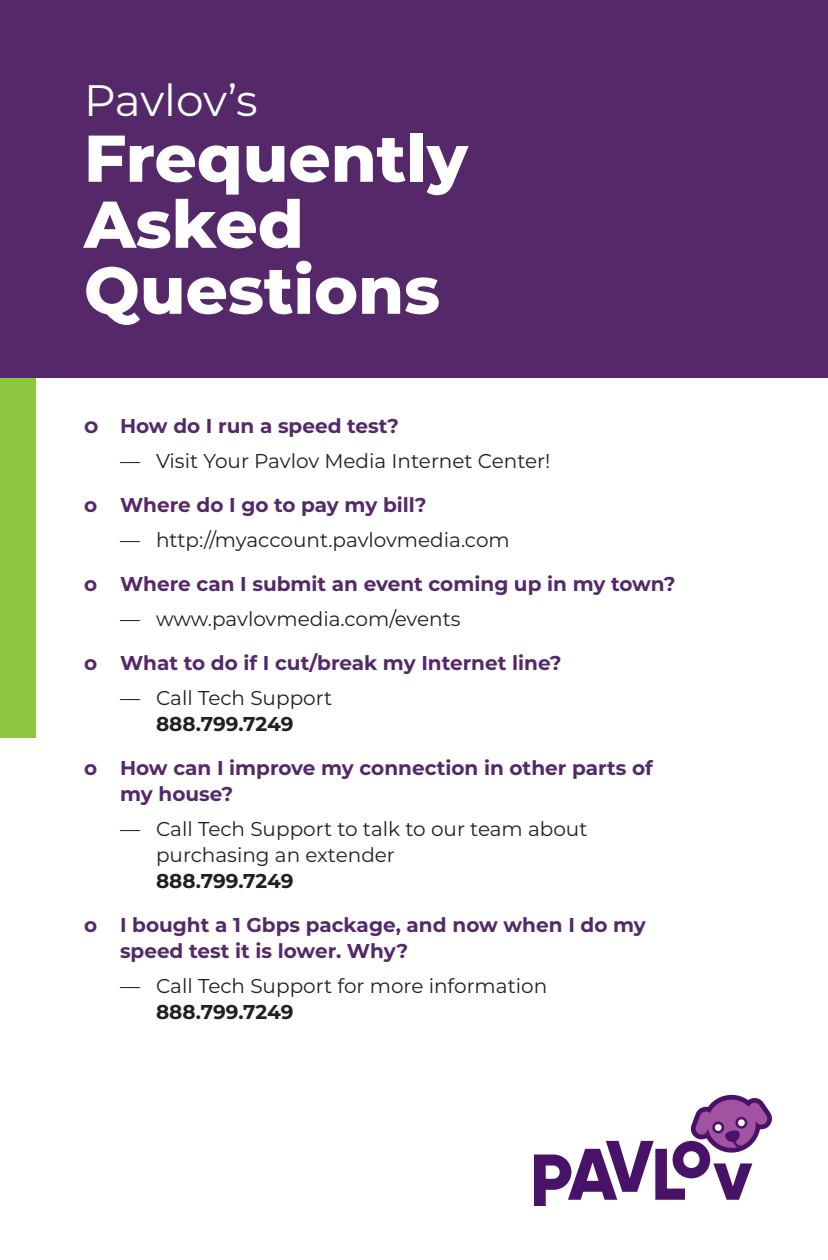
<style>
.page{position:relative;width:828px;height:1260px;background:#fff}
.page>*{position:absolute;margin:0;border:0;box-sizing:border-box;transform-origin:0 0}
.t1{font:800 66px/66px "Montserrat";color:#fff}
.t2{font:44px "Montserrat";letter-spacing:-.01em;color:#fff}
.t3{font:700 20px/26px "Montserrat";color:#542869}
.t4{font:20px/26px "Montserrat";color:#231f20}
.t5{font:700 20px "Montserrat";color:#231f20}
</style>
<div class="page">
<div style="left:0;top:378px;width:36px;height:360px;background:#8bc63e"></div>
<div style="left:0;top:0;width:828px;height:378px;background:#542869"></div>
<svg style="left:534px;top:1095px;width:238px;height:111px"></svg>
<svg style="left:738px;top:1119px;width:7px;height:8px"></svg>
<div style="left:715px;top:1124px;width:7px;height:7px;background:#fff;border-radius:50%"></div>
<h2 class="t2" style="left:84px;top:70px;width:175px">Pavlov’s</h2>
<h1 class="t1" style="left:84px;top:122px;width:385px">Frequently<br>Asked<br>Questions</h1>
<p class="t3" style="left:84px;top:412px;width:316px">O How do I run a speed test?</p>
<p class="t4" style="left:120px;top:448px;width:432px">— Visit Your Pavlov Media Internet Center!</p>
<p class="t3" style="left:84px;top:491px;width:344px">o Where do I go to pay my bill?</p>
<p class="t4" style="left:120px;top:527px;width:391px">— http://myaccount.pavlovmedia.com</p>
<p class="t3" style="left:84px;top:570px;width:593px">o Where can I submit an event coming up in my town?</p>
<p class="t4" style="left:120px;top:606px;width:342px">— www.pavlovmedia.com/events</p>
<p class="t3" style="left:84px;top:649px;width:479px">o What to do if I cut/break my Internet line?</p>
<p class="t4" style="left:120px;top:685px;width:214px">— Call Tech Support</p>
<p class="t5" style="left:156px;top:710px;width:139px">888.799.7249</p>
<p class="t3" style="left:120px;top:754px;width:534px;text-indent:-36px">o How can I improve my connection in other parts of my house?</p>
<p class="t4" style="left:156px;top:816px;width:433px;text-indent:-36px">— Call Tech Support to talk to our team about purchasing an extender</p>
<p class="t5" style="left:156px;top:867px;width:139px">888.799.7249</p>
<p class="t3" style="left:120px;top:911px;width:527px;text-indent:-36px">o I bought a 1 Gbps package, and now when I do my speed test it is lower. Why?</p>
<p class="t4" style="left:120px;top:973px;width:429px">— Call Tech Support for more information</p>
<p class="t5" style="left:156px;top:998px;width:139px">888.799.7249</p>
</div>
